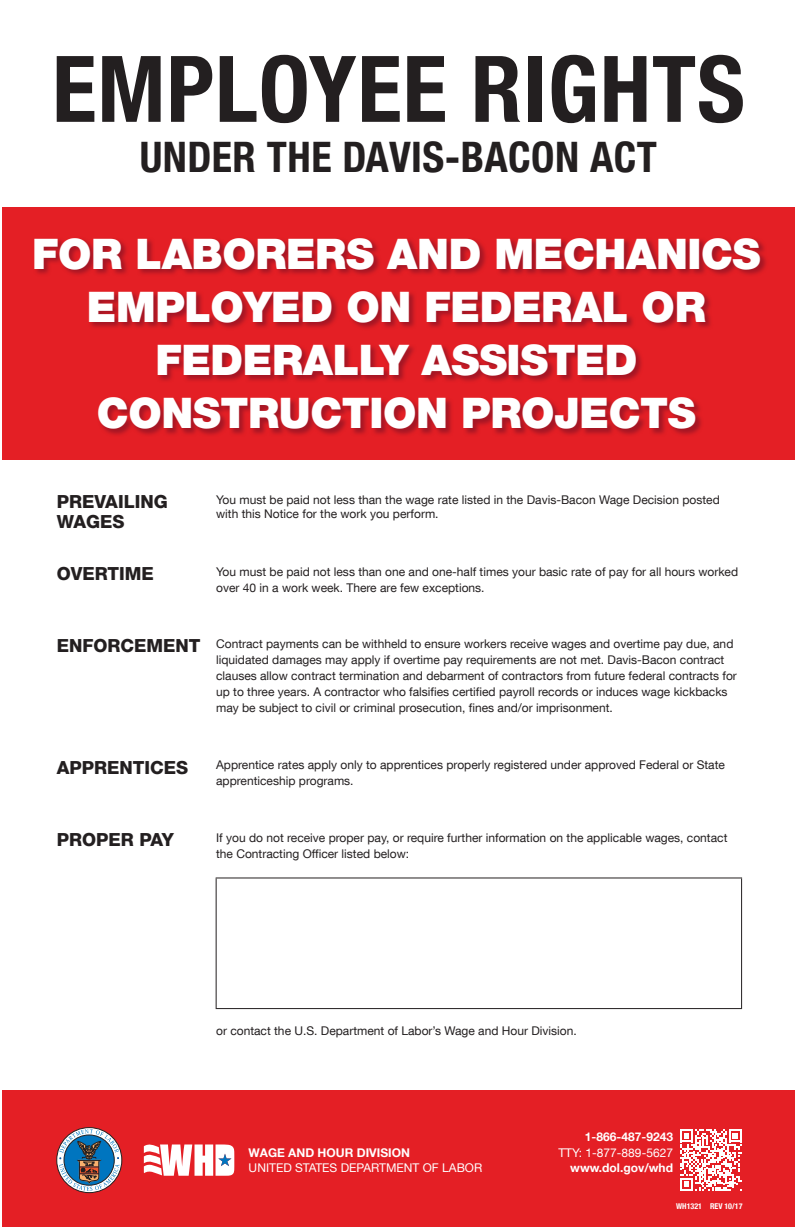
<style>
.page{position:relative;width:797px;height:1229px;background:#fff}
.page>*{position:absolute;margin:0;border:0;box-sizing:border-box;transform-origin:0 0}
.t1{font:700 condensed 92px "Helvetica Neue LT Com";letter-spacing:.01em;color:#231f20}
.White_Text{font:900 42px/53px "Helvetica Neue LT Com";letter-spacing:-.01em;color:#fff;text-align:center}
.t2{font:700 condensed 42px "Helvetica Neue LT Com";letter-spacing:.01em;color:#231f20}
.t3{font:800 18px/20px "Helvetica Neue LT Com";color:#231f20}
.TEXT{font:12px/16px "Helvetica Neue LT Com";color:#231f20}
.t4{font:700 12px "Helvetica Neue LT Com";color:#fff}
.t5{font:12px "Helvetica Neue LT Com";color:#fff}
.t6{font:700 condensed 8px "Helvetica Neue LT Com";color:#fff}
</style>
<div class="page">
<div style="left:2px;top:208px;width:792px;height:252px;background:#e41f25"></div>
<div style="left:2px;top:1089px;width:792px;height:137px;background:#e41f25"></div>
<div style="left:56px;top:1126px;width:66px;height:66px;border:1px solid #231f20;border-radius:50%"></div>
<svg style="left:59px;top:1128px;width:60px;height:62px;background:#727d95"></svg>
<svg style="left:144px;top:1144px;width:90px;height:31px;background:#f3c9cc"></svg>
<svg style="left:680px;top:1129px;width:61px;height:61px"></svg>
<hr style="left:215px;top:877px;width:526px;height:1px;background:#231f20">
<hr style="left:215px;top:878px;width:1px;height:129px;background:#231f20">
<hr style="left:740px;top:878px;width:1px;height:129px;background:#231f20">
<hr style="left:215px;top:1007px;width:526px;height:1px;background:#231f20">
<svg style="left:35px;top:239px;width:731px;height:196px"></svg>
<p class="t1" style="left:52px;top:34px;width:694px">EMPLOYEE RIGHTS</p>
<p class="t2" style="left:140px;top:132px;width:518px">UNDER THE DAVIS-BACON ACT</p>
<p class="White_Text" style="left:32px;top:227px;width:729px">FOR LABORERS AND MECHANICS<br>EMPLOYED ON FEDERAL OR<br>FEDERALLY ASSISTED<br>CONSTRUCTION PROJECTS</p>
<p class="t3" style="left:57px;top:491px;width:112px">PREVAILING<br>WAGES</p>
<p class="TEXT" style="left:216px;top:492px;width:505px;line-height:14px">You must be paid not less than the wage rate listed in the Davis-Bacon Wage Decision posted with this Notice for the work you perform.</p>
<p class="t3" style="left:57px;top:563px;width:99px">OVERTIME</p>
<p class="TEXT" style="left:216px;top:563px;width:523px">You must be paid not less than one and one-half times your basic rate of pay for all hours worked over 40 in a work week. There are few exceptions.</p>
<p class="t3" style="left:57px;top:635px;width:145px">ENFORCEMENT</p>
<p class="TEXT" style="left:216px;top:635px;width:522px">Contract payments can be withheld to ensure workers receive wages and overtime pay due, and liquidated damages may apply if overtime pay requirements are not met. Davis-Bacon contract clauses allow contract termination and debarment of contractors from future federal contracts for up to three years. A contractor who falsifies certified payroll records or induces wage kickbacks may be subject to civil or criminal prosecution, fines and/or imprisonment.</p>
<p class="t3" style="left:57px;top:757px;width:133px">APPRENTICES</p>
<p class="TEXT" style="left:216px;top:756px;width:510px">Apprentice rates apply only to apprentices properly registered under approved Federal or State apprenticeship programs.</p>
<p class="t3" style="left:57px;top:829px;width:119px">PROPER PAY</p>
<p class="TEXT" style="left:216px;top:828px;width:512px">If you do not receive proper pay, or require further information on the applicable wages, contact the Contracting Officer listed below:</p>
<p class="TEXT" style="left:216px;top:1022px;width:362px">or contact the U.S. Department of Labor’s Wage and Hour Division.</p>
<p class="t4" style="left:248px;top:1144px;width:163px">WAGE AND HOUR DIVISION</p>
<p class="t5" style="left:248px;top:1160px;width:235px">UNITED STATES DEPARTMENT OF LABOR</p>
<p class="t4" style="left:584px;top:1129px;width:90px">1-866-487-9243</p>
<p class="t5" style="left:558px;top:1144px;width:116px">TTY: 1-877-889-5627</p>
<p class="t4" style="left:570px;top:1160px;width:104px">www.dol.gov/whd</p>
<p class="t6" style="left:675px;top:1200px;width:68px">WH1321 REV 10/17</p>
</div>
